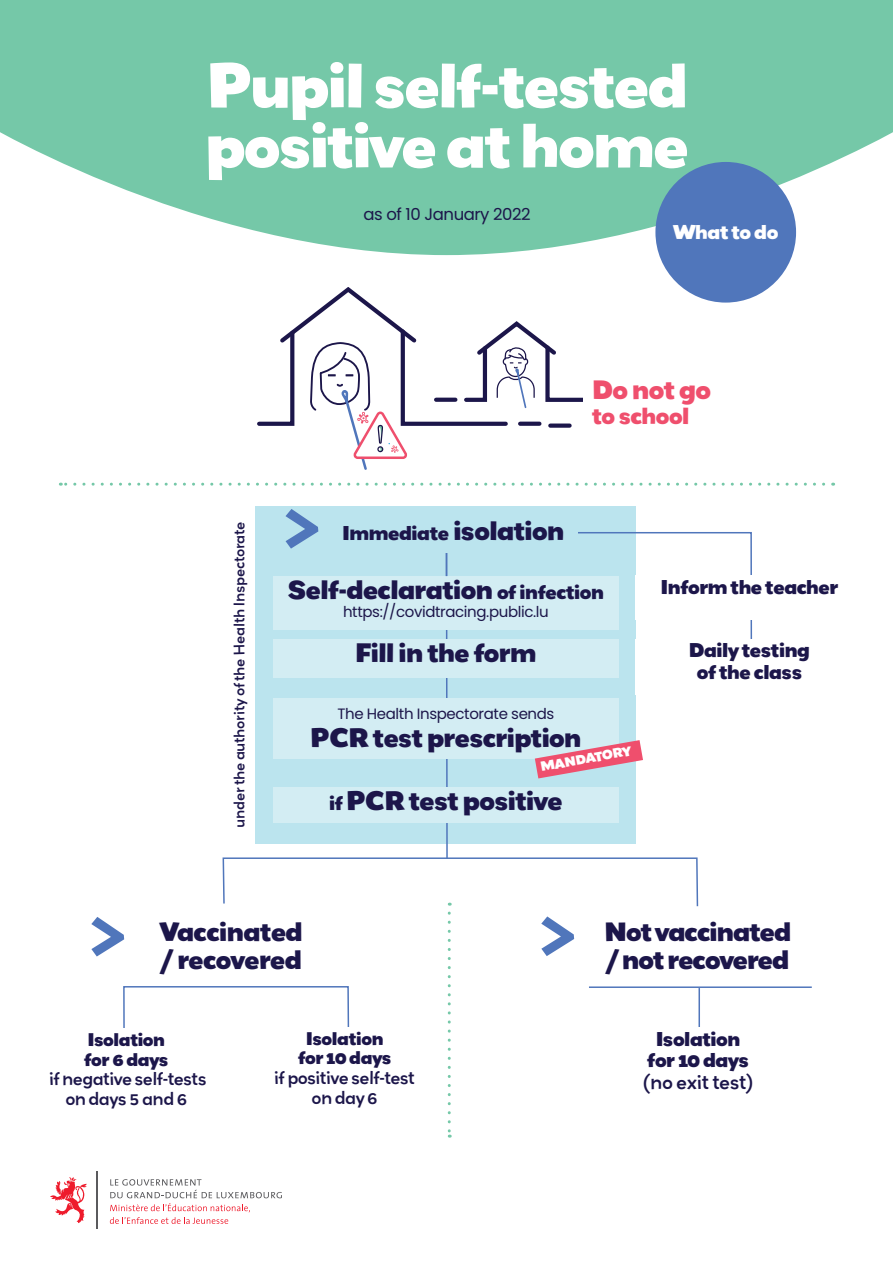
<style>
.page{position:relative;width:893px;height:1263px;background:#fff}
.page>*{position:absolute;margin:0;border:0;box-sizing:border-box;transform-origin:0 0}
.t1{font:700 75px "Grenadine MVB";color:#5076bb}
.t2{font:700 expanded 56.25px/60px "Grenadine MVB";letter-spacing:-.03em;color:#fff}
.t3{font:700 expanded 24px/28.8px "Grenadine MVB";letter-spacing:-.025em;color:#1c164a}
.t4{font:700 expanded 24px "Grenadine MVB";letter-spacing:-.025em;color:#ef4f6d}
.t5{font:700 expanded 21px "Grenadine MVB";letter-spacing:-.025em;color:#ef4f6d}
.t6{font:700 expanded 18px/21.6px "Grenadine MVB";letter-spacing:-.025em;color:#1c164a;text-align:center}
.t7{font:500 18px "Grenadine MVB";letter-spacing:-.025em;color:#1c164a}
.t8{font:700 expanded 18px "Grenadine MVB";letter-spacing:-.025em;color:#fff}
.t9{font:500 16.5px/19.8px "Grenadine MVB";letter-spacing:-.04em;color:#1c164a;text-align:center}
.t10{font:700 expanded 16.5px/19.8px "Grenadine MVB";letter-spacing:-.025em;color:#1c164a}
.t11{font:16.5px "Poppins";letter-spacing:-.025em;color:#1c164a}
.t12{font:15px "Poppins";letter-spacing:-.025em;color:#1c164a}
.t13{font:500 13.5px "Grenadine MVB";letter-spacing:-.025em;color:#1c164a}
.t14{font:700 expanded 12px "Grenadine MVB";color:#fff}
.s1{font-size:24px}
.s2{font-size:18px}
</style>
<div class="page">
<div style="left:255px;top:506px;width:381px;height:337px;background:#bbe4ee"></div>
<svg style="left:0;top:0;width:893px;height:255px;background:#89cfb4"></svg>
<hr style="left:589px;top:986px;width:223px;height:2px;background:#5076bb">
<hr style="left:698px;top:988px;width:2px;height:112px;background:#5076bb">
<svg style="left:445px;top:532px;width:308px;height:325px"></svg>
<div style="left:273px;top:639px;width:346px;height:39px;background:#d3edf3"></div>
<div style="left:273px;top:698px;width:346px;height:61px;background:#d3edf3"></div>
<div style="left:273px;top:787px;width:346px;height:36px;background:#d3edf3"></div>
<svg style="left:535px;top:740px;width:108px;height:38px"></svg>
<div style="left:655px;top:162px;width:141px;height:141px;background:#5076bb;border-radius:50%"></div>
<svg style="left:110px;top:1179px;width:172px;height:45px"></svg>
<svg style="left:50px;top:1177px;width:37px;height:46px"></svg>
<hr style="left:97px;top:1171px;width:1px;height:58px;background:#5a5a5d">
<div style="left:273px;top:576px;width:346px;height:54px;background:#d3edf3"></div>
<div style="left:636px;top:575px;width:227px;height:45px;background:#fff"></div>
<div style="left:636px;top:639px;width:227px;height:55px;background:#fff"></div>
<svg style="left:257px;top:287px;width:326px;height:183px"></svg>
<hr style="left:446px;top:544px;width:1px;height:32px;background:#5076bb">
<svg style="left:123px;top:857px;width:576px;height:281px"></svg>
<svg style="left:60px;top:483px;width:764px;height:3px"></svg>
<div style="left:329px;top:517px;width:249px;height:36px;background:#bbe4ee"></div>
<div style="left:41px;top:1029px;width:170px;height:108px;background:#fff"></div>
<div style="left:264px;top:1027px;width:161px;height:114px;background:#fff"></div>
<div style="left:588px;top:1027px;width:220px;height:89px;background:#fff"></div>
<h2 class="t2" style="left:205px;top:56px;width:485px">Pupil self-tested positive at home</h2>
<p class="t11" style="left:364px;top:205px;width:169px">as of 10 January 2022</p>
<p class="t8" style="left:673px;top:220px;width:107px">What to do</p>
<p class="t13" style="left:229px;top:828px;width:308px;rotate:-90deg">under the authority of the Health Inspectorate</p>
<p class="t4" style="left:592px;top:373px;width:120px">Do not go</p>
<p class="t5" style="left:592px;top:401px;width:99px">to school</p>
<h1 class="t1" style="left:279px;top:468px;width:48px">&gt;</h1>
<p class="t6" style="left:342px;top:523px;width:224px">Immediate <span class="s1">isolation</span></p>
<p class="t3" style="left:288px;top:576px;width:318px">Self-declaration <span class="s2">of infection</span></p>
<p class="t12" style="left:343px;top:603px;width:207px">https://covidtracing.public.lu</p>
<p class="t3" style="left:355px;top:639px;width:183px">Fill in the form</p>
<p class="t12" style="left:337px;top:704px;width:219px">The Health Inspectorate sends</p>
<p class="t3" style="left:310px;top:724px;width:273px">PCR test prescription</p>
<p class="t3" style="left:329px;top:786px;width:235px"><span class="s2">if</span> PCR test positive</p>
<p class="t14" style="left:539px;top:758px;width:93px;rotate:-10deg">MANDATORY</p>
<p class="t6" style="left:661px;top:576px;width:179px">Inform the teacher</p>
<p class="t6" style="left:689px;top:639px;width:123px">Daily testing of the class</p>
<h1 class="t1" style="left:85px;top:876px;width:48px">&gt;</h1>
<p class="t3" style="left:160px;top:917px;width:144px">Vaccinated</p>
<p class="t3" style="left:161px;top:946px;width:143px">/ recovered</p>
<h1 class="t1" style="left:534px;top:876px;width:48px">&gt;</h1>
<p class="t3" style="left:604px;top:917px;width:188px">Not vaccinated / not recovered</p>
<p class="t10" style="left:84px;top:1029px;width:86px">Isolation for 6 days</p>
<p class="t9" style="left:49px;top:1069px;width:159px">if negative self-tests on days 5 and 6</p>
<p class="t10" style="left:298px;top:1028px;width:95px;text-align:center">Isolation for 10 days</p>
<p class="t9" style="left:274px;top:1067px;width:142px">if positive self-test on day 6</p>
<p class="t6" style="left:647px;top:1028px;width:103px">Isolation for 10 days</p>
<p class="t7" style="left:643px;top:1069px;width:111px">(no exit test)</p>
</div>
